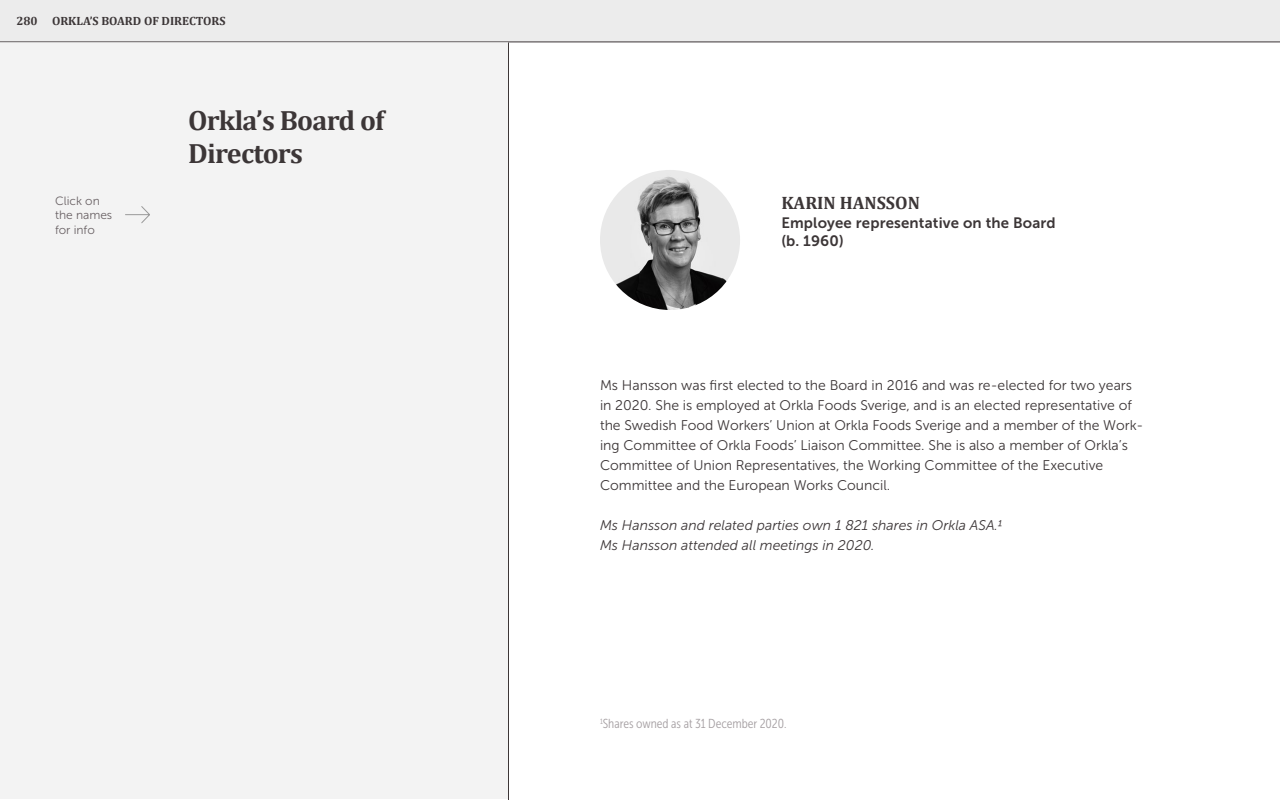
<style>
.page{position:relative;width:1280px;height:800px;background:#fff}
.page>*{position:absolute;margin:0;border:0;box-sizing:border-box;transform-origin:0 0}
.t1{font:700 28px/33.6px "Cambria";letter-spacing:-.025em;color:#3c3637}
.t2{font:700 18px "Cambria";color:#3c3637}
.t3{font:15px/18px "Museo Sans 700";letter-spacing:.01em;color:#3c3637}
.t4{font:14px/20px "Museo Sans 300";color:#3c3637}
.t5{font:italic 14px/20px "Museo Sans 300";color:#3c3637}
.t6{font:13px "Museo Sans Cond 300";color:#a6a0a3}
.t7{font:700 12px "Cambria";color:#3c3637}
.t8{font:12px/14.4px "Museo Sans 300";color:#6a6265}
</style>
<div class="page">
<div style="left:0;top:0;width:1280px;height:42px;background:#ececec"></div>
<img style="left:600px;top:170px;width:140px;height:140px;border-radius:70px">
<div style="left:0;top:42px;width:509px;height:757px;background:#f3f3f3"></div>
<svg style="left:125px;top:206px;width:25px;height:18px"></svg>
<hr style="left:508px;top:42px;width:1px;height:758px;background:#3c3637">
<p class="t7" style="left:16px;top:12px;width:23px">280</p>
<p class="t7" style="left:52px;top:12px;width:175px">ORKLA’S BOARD OF DIRECTORS</p>
<p class="t8" style="left:55px;top:193px;width:59px">Click on the names for info</p>
<h1 class="t1" style="left:188px;top:103px;width:198px">Orkla’s Board of<br>Directors</h1>
<p class="t2" style="left:781px;top:190px;width:140px">KARIN HANSSON</p>
<p class="t3" style="left:781px;top:214px;width:276px">Employee representative on the Board (b. 1960)</p>
<p class="t4" style="left:600px;top:375px;width:545px">Ms Hansson was first elected to the Board in 2016 and was re-elected for two years in 2020. She is employed at Orkla Foods Sverige, and is an elected representative of the Swedish Food Workers’ Union at Orkla Foods Sverige and a member of the Work&shy;ing Committee of Orkla Foods’ Liaison Committee. She is also a member of Orkla’s Committee of Union Representatives, the Working Committee of the Executive Committee and the European Works Council.</p>
<p class="t5" style="left:600px;top:515px;width:405px">Ms Hansson and related parties own 1 821 shares in Orkla ASA.1<br>Ms Hansson attended all meetings in 2020.</p>
<p class="t6" style="left:600px;top:717px;width:188px"><sup>1</sup>Shares owned as at 31 December 2020.</p>
</div>
